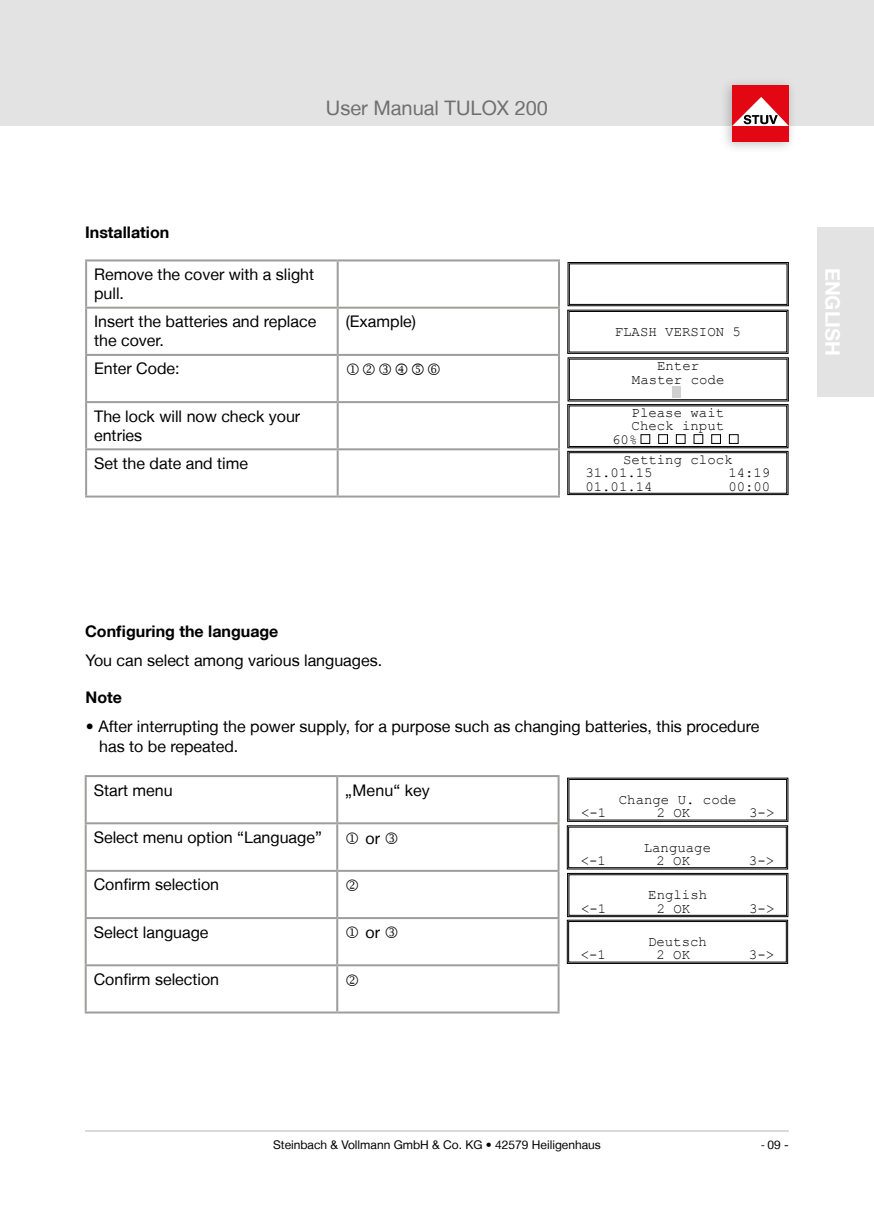
<style>
.page{position:relative;width:874px;height:1225px;background:#fff}
.page>*{position:absolute;margin:0;border:0;box-sizing:border-box;transform-origin:0 0}
.t1{font:20px "Helvetica Neue LT";color:#706f6f}
.t2{font:700 20px "Helvetica Neue LT";color:#fff}
.t3{font:16px/19.2px "Helvetica Neue LT";color:#000}
.t4{font:700 16px "Helvetica Neue LT";color:#000}
.t5{font:16px "Wingdings 2";color:#000}
.t6{font:14px/13.4px "Courier New";color:#000;text-align:center}
.t7{font:12px "Helvetica Neue LT";color:#000}
.s1{font-family:"Myriad Pro"}
</style>
<div class="page">
<div style="left:817px;top:227px;width:56px;height:170px;background:#e3e3e3"></div>
<div style="left:0;top:0;width:873px;height:126px;background:#e3e3e3"></div>
<div style="left:718px;top:76px;width:79px;height:78px;background:#000;opacity:.25"></div>
<div style="left:731px;top:85px;width:57px;height:56px;background:#e30613"></div>
<svg style="left:731px;top:97px;width:57px;height:29px"></svg>
<hr style="left:85px;top:1130px;width:703px;height:2px;background:#dadada">
<hr style="left:85px;top:259px;width:252px;height:2px;background:#9d9d9c">
<hr style="left:85px;top:261px;width:2px;height:46px;background:#9d9d9c">
<hr style="left:337px;top:259px;width:222px;height:2px;background:#9d9d9c">
<hr style="left:336px;top:261px;width:2px;height:46px;background:#9d9d9c">
<hr style="left:557px;top:261px;width:2px;height:46px;background:#9d9d9c">
<hr style="left:85px;top:307px;width:252px;height:2px;background:#9d9d9c">
<hr style="left:85px;top:309px;width:2px;height:45px;background:#9d9d9c">
<hr style="left:337px;top:307px;width:222px;height:2px;background:#9d9d9c">
<hr style="left:336px;top:309px;width:2px;height:45px;background:#9d9d9c">
<hr style="left:557px;top:309px;width:2px;height:45px;background:#9d9d9c">
<hr style="left:85px;top:354px;width:252px;height:2px;background:#9d9d9c">
<hr style="left:85px;top:356px;width:2px;height:45px;background:#9d9d9c">
<hr style="left:337px;top:354px;width:222px;height:2px;background:#9d9d9c">
<hr style="left:336px;top:356px;width:2px;height:45px;background:#9d9d9c">
<hr style="left:557px;top:356px;width:2px;height:45px;background:#9d9d9c">
<hr style="left:85px;top:401px;width:252px;height:2px;background:#9d9d9c">
<hr style="left:85px;top:403px;width:2px;height:45px;background:#9d9d9c">
<hr style="left:337px;top:401px;width:222px;height:2px;background:#9d9d9c">
<hr style="left:336px;top:403px;width:2px;height:45px;background:#9d9d9c">
<hr style="left:557px;top:403px;width:2px;height:45px;background:#9d9d9c">
<hr style="left:85px;top:448px;width:252px;height:2px;background:#9d9d9c">
<hr style="left:85px;top:450px;width:2px;height:45px;background:#9d9d9c">
<hr style="left:337px;top:448px;width:222px;height:2px;background:#9d9d9c">
<hr style="left:336px;top:450px;width:2px;height:45px;background:#9d9d9c">
<hr style="left:557px;top:450px;width:2px;height:45px;background:#9d9d9c">
<hr style="left:85px;top:495px;width:252px;height:2px;background:#9d9d9c">
<hr style="left:337px;top:495px;width:222px;height:2px;background:#9d9d9c">
<svg style="left:567px;top:262px;width:222px;height:233px"></svg>
<div style="left:568px;top:452px;width:218px;height:41px;border:1px solid #000"></div>
<hr style="left:85px;top:775px;width:252px;height:2px;background:#9d9d9c">
<hr style="left:85px;top:777px;width:2px;height:45px;background:#9d9d9c">
<hr style="left:337px;top:775px;width:222px;height:2px;background:#9d9d9c">
<hr style="left:336px;top:777px;width:2px;height:45px;background:#9d9d9c">
<hr style="left:557px;top:777px;width:2px;height:45px;background:#9d9d9c">
<hr style="left:85px;top:822px;width:252px;height:2px;background:#9d9d9c">
<hr style="left:85px;top:824px;width:2px;height:46px;background:#9d9d9c">
<hr style="left:337px;top:822px;width:222px;height:2px;background:#9d9d9c">
<hr style="left:336px;top:824px;width:2px;height:46px;background:#9d9d9c">
<hr style="left:557px;top:824px;width:2px;height:46px;background:#9d9d9c">
<hr style="left:85px;top:870px;width:252px;height:2px;background:#9d9d9c">
<hr style="left:85px;top:872px;width:2px;height:45px;background:#9d9d9c">
<hr style="left:337px;top:870px;width:222px;height:2px;background:#9d9d9c">
<hr style="left:336px;top:872px;width:2px;height:45px;background:#9d9d9c">
<hr style="left:557px;top:872px;width:2px;height:45px;background:#9d9d9c">
<hr style="left:85px;top:917px;width:252px;height:2px;background:#9d9d9c">
<hr style="left:85px;top:919px;width:2px;height:45px;background:#9d9d9c">
<hr style="left:337px;top:917px;width:222px;height:2px;background:#9d9d9c">
<hr style="left:336px;top:919px;width:2px;height:45px;background:#9d9d9c">
<hr style="left:557px;top:919px;width:2px;height:45px;background:#9d9d9c">
<hr style="left:85px;top:964px;width:252px;height:2px;background:#9d9d9c">
<hr style="left:85px;top:966px;width:2px;height:45px;background:#9d9d9c">
<hr style="left:337px;top:964px;width:222px;height:2px;background:#9d9d9c">
<hr style="left:336px;top:966px;width:2px;height:45px;background:#9d9d9c">
<hr style="left:557px;top:966px;width:2px;height:45px;background:#9d9d9c">
<hr style="left:85px;top:1011px;width:252px;height:2px;background:#9d9d9c">
<hr style="left:337px;top:1011px;width:222px;height:2px;background:#9d9d9c">
<svg style="left:566px;top:777px;width:222px;height:187px"></svg>
<div style="left:568px;top:921px;width:218px;height:41px;border:1px solid #000"></div>
<p class="t1" style="left:326px;top:96px;width:223px">User Manual TULOX 200</p>
<p class="t4" style="left:85px;top:223px;width:86px">Installation</p>
<p class="t3" style="left:94px;top:264px;width:221px">Remove the cover with a slight pull.</p>
<p class="t3" style="left:94px;top:311px;width:223px">Insert the batteries and replace the cover.</p>
<p class="t3" style="left:345px;top:311px;width:72px">(Example)</p>
<p class="t3" style="left:94px;top:359px;width:87px">Enter Code:</p>
<p class="t5" style="left:378px;top:362px;width:64px">● ■□</p>
<p class="t3" style="left:94px;top:406px;width:207px">The lock will now check your entries</p>
<p class="t3" style="left:94px;top:453px;width:155px">Set the date and time</p>
<p class="t6" style="left:614px;top:324px;width:127px">FLASH VERSION 5</p>
<p class="t6" style="left:631px;top:359px;width:94px">Enter<br>Master code</p>
<p class="t6" style="left:631px;top:405px;width:94px">Please wait</p>
<p class="t6" style="left:631px;top:419px;width:94px">Check input</p>
<p class="t6" style="left:612px;top:432px;width:27px">60%</p>
<p class="t6" style="left:585px;top:452px;width:148px;text-align:left;text-indent:38px">Setting clock<br>31.01.15</p>
<p class="t6" style="left:728px;top:466px;width:44px">14:19</p>
<p class="t6" style="left:585px;top:479px;width:69px">01.01.14</p>
<p class="t6" style="left:728px;top:479px;width:44px">00:00</p>
<p class="t2" style="left:844px;top:268px;width:90px;rotate:90deg">ENGLISH</p>
<p class="t4" style="left:85px;top:621px;width:195px">Configuring the language</p>
<p class="t3" style="left:85px;top:650px;width:298px">You can select among various languages.</p>
<p class="t4" style="left:85px;top:687px;width:38px">Note</p>
<p class="t3" style="left:99px;top:717px;width:661px;text-indent:-13px">• After interrupting the power supply, for a purpose such as changing batteries, this procedure has to be repeated.</p>
<p class="t3" style="left:94px;top:780px;width:80px">Start menu</p>
<p class="t3" style="left:345px;top:780px;width:86px">„Menu“ key</p>
<p class="t3" style="left:94px;top:827px;width:229px">Select menu option “Language”</p>
<p class="t3" style="left:365px;top:828px;width:35px">or ●</p>
<p class="t3" style="left:94px;top:874px;width:127px">Confirm selection</p>
<p class="t3" style="left:94px;top:922px;width:116px">Select language</p>
<p class="t3" style="left:365px;top:923px;width:35px">or ●</p>
<p class="t3" style="left:94px;top:969px;width:127px">Confirm selection</p>
<p class="t6" style="left:618px;top:792px;width:119px">Change U. code</p>
<p class="t6" style="left:580px;top:806px;width:27px">&lt;-1</p>
<p class="t6" style="left:656px;top:806px;width:35px">2 OK</p>
<p class="t6" style="left:748px;top:806px;width:27px">3-&gt;</p>
<p class="t6" style="left:643px;top:840px;width:69px">Language</p>
<p class="t6" style="left:580px;top:853px;width:27px">&lt;-1</p>
<p class="t6" style="left:656px;top:853px;width:35px">2 OK</p>
<p class="t6" style="left:748px;top:853px;width:27px">3-&gt;</p>
<p class="t6" style="left:648px;top:887px;width:60px">English</p>
<p class="t6" style="left:580px;top:901px;width:27px">&lt;-1</p>
<p class="t6" style="left:656px;top:901px;width:35px">2 OK</p>
<p class="t6" style="left:748px;top:901px;width:27px">3-&gt;</p>
<p class="t6" style="left:647px;top:934px;width:60px">Deutsch</p>
<p class="t6" style="left:580px;top:948px;width:27px">&lt;-1</p>
<p class="t6" style="left:656px;top:948px;width:35px">2 OK</p>
<p class="t6" style="left:748px;top:948px;width:27px">3-&gt;</p>
<p class="t7" style="left:273px;top:1137px;width:329px">Steinbach &amp; Vollmann GmbH &amp; Co. KG • 42579 Heiligenhaus</p>
<p class="t7" style="left:760px;top:1137px;width:29px"><span class="s1">-</span> 09 -</p>
</div>
